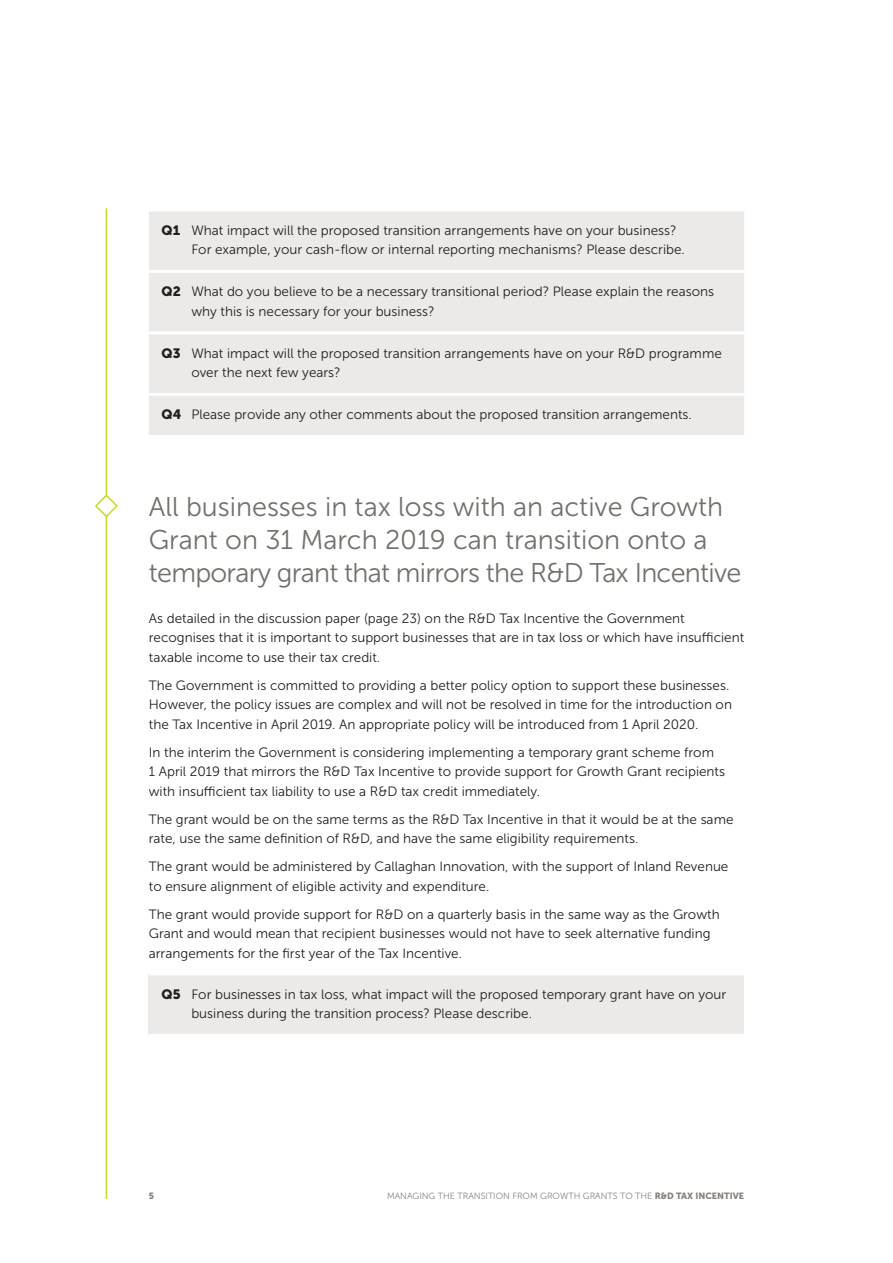
<style>
.page{position:relative;width:893px;height:1263px;background:#fff}
.page>*{position:absolute;margin:0;border:0;box-sizing:border-box;transform-origin:0 0}
.t1{font:27px/33px "Museo Sans 300";color:#73706c}
.t2{font:13.5px/19.5px "Museo Sans 300";color:#231f20}
.t3{font:9px "Museo Sans 300";color:#86827f}
.t4{font:9px "Museo Sans 900";color:#86827f}
.s1{font-family:"Museo Sans 900"}
</style>
<div class="page">
<hr style="left:106px;top:208px;width:1px;height:991px;background:#c4d82e">
<svg style="left:95px;top:493px;width:23px;height:26px"></svg>
<div style="left:149px;top:211px;width:595px;height:224px;background:#ebeae9"></div>
<hr style="left:149px;top:270px;width:595px;height:3px;background:#fff">
<hr style="left:149px;top:331px;width:595px;height:3px;background:#fff">
<hr style="left:149px;top:393px;width:595px;height:3px;background:#fff">
<div style="left:149px;top:974px;width:595px;height:61px;background:#ebeae9"></div>
<hr style="left:149px;top:972px;width:595px;height:3px;background:#fff">
<hr style="left:149px;top:1034px;width:595px;height:3px;background:#fff">
<p class="t2" style="left:191px;top:221px;width:495px;text-indent:-30px"><span class="s1">Q1</span> What impact will the proposed transition arrangements have on your business?<br>For example, your cash-flow or internal reporting mechanisms? Please describe.</p>
<p class="t2" style="left:191px;top:282px;width:524px;text-indent:-30px"><span class="s1">Q2</span> What do you believe to be a necessary transitional period? Please explain the reasons why this is necessary for your business?</p>
<p class="t2" style="left:191px;top:344px;width:532px;text-indent:-30px"><span class="s1">Q3</span> What impact will the proposed transition arrangements have on your R&amp;D programme over the next few years?</p>
<p class="t2" style="left:162px;top:405px;width:532px"><span class="s1">Q4</span> Please provide any other comments about the proposed transition arrangements.</p>
<h1 class="t1" style="left:149px;top:490px;width:594px">All businesses in tax loss with an active Growth<br>Grant on 31 March 2019 can transition onto a temporary grant that mirrors the R&amp;D Tax Incentive</h1>
<p class="t2" style="left:149px;top:608px;width:597px">As detailed in the discussion paper (page 23) on the R&amp;D Tax Incentive the Government recognises that it is important to support businesses that are in tax loss or which have insufficient taxable income to use their tax credit.</p>
<p class="t2" style="left:149px;top:675px;width:585px">The Government is committed to providing a better policy option to support these businesses.<br>However, the policy issues are complex and will not be resolved in time for the introduction on the Tax Incentive in April 2019. An appropriate policy will be introduced from 1 April 2020.</p>
<p class="t2" style="left:149px;top:742px;width:578px">In the interim the Government is considering implementing a temporary grant scheme from<br>1 April 2019 that mirrors the R&amp;D Tax Incentive to provide support for Growth Grant recipients with insufficient tax liability to use a R&amp;D tax credit immediately.</p>
<p class="t2" style="left:149px;top:809px;width:586px">The grant would be on the same terms as the R&amp;D Tax Incentive in that it would be at the same rate, use the same definition of R&amp;D, and have the same eligibility requirements.</p>
<p class="t2" style="left:149px;top:857px;width:581px">The grant would be administered by Callaghan Innovation, with the support of Inland Revenue to ensure alignment of eligible activity and expenditure.</p>
<p class="t2" style="left:149px;top:904px;width:572px">The grant would provide support for R&amp;D on a quarterly basis in the same way as the Growth<br>Grant and would mean that recipient businesses would not have to seek alternative funding arrangements for the first year of the Tax Incentive.</p>
<p class="t2" style="left:191px;top:984px;width:536px;text-indent:-30px"><span class="s1">Q5</span> For businesses in tax loss, what impact will the proposed temporary grant have on your business during the transition process? Please describe.</p>
<p class="t4" style="left:149px;top:1191px;width:7px">5</p>
<p class="t3" style="left:387px;top:1191px;width:359px">MANAGING THE TRANSITION FROM GROWTH GRANTS TO THE <span class="s1">R&amp;D TAX INCENTIVE</span></p>
</div>
